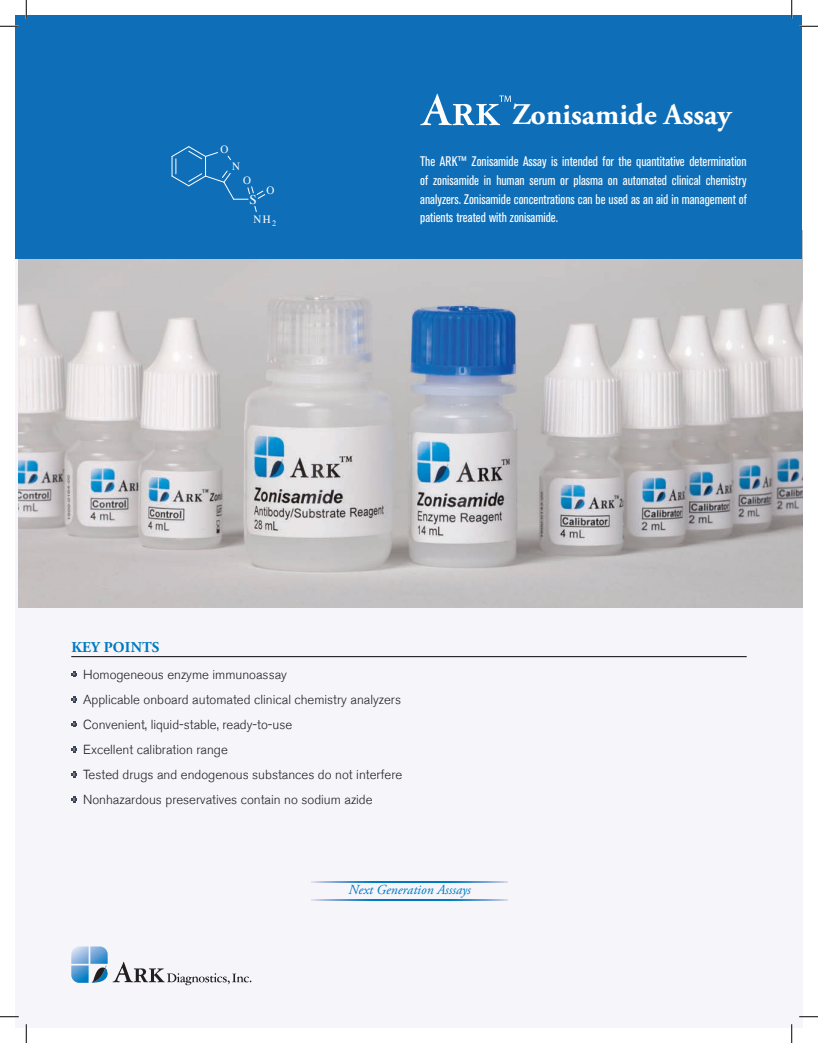
<style>
.page{position:relative;width:818px;height:1043px;background:#fff}
.page>*{position:absolute;margin:0;border:0;box-sizing:border-box;transform-origin:0 0}
.t1{font:700 30px "Adobe Garamond Pro";color:#fff}
.t2{font:700 15px "Adobe Garamond Pro";letter-spacing:.015em;color:#0078c0}
.t3{font:condensed 13.75px/18.8px "Akzidenz Grotesk BE";color:#fff;text-align:justify}
.t4{font:italic 13.75px "Adobe Garamond Pro";color:#0078c0}
.t5{font:13.25px "Times";color:#fff}
.t6{font:300 13.12px/25px "Akzidenz Grotesk BE";color:#231f20}
.t7{font:11.12px "Times";color:#fff}
</style>
<div class="page">
<div style="left:15px;top:254px;width:787px;height:774px;background:#f5f5fa"></div>
<img style="left:19px;top:230px;width:783px;height:377px">
<div style="left:15px;top:15px;width:786px;height:243px;background:#0f6eb8"></div>
<svg style="left:71px;top:946px;width:180px;height:39px"></svg>
<svg style="left:71px;top:671px;width:6px;height:6px"></svg>
<svg style="left:420px;top:94px;width:91px;height:31px"></svg>
<svg style="left:71px;top:696px;width:6px;height:6px"></svg>
<svg style="left:71px;top:721px;width:6px;height:6px"></svg>
<svg style="left:71px;top:746px;width:6px;height:6px"></svg>
<svg style="left:71px;top:771px;width:6px;height:6px"></svg>
<svg style="left:71px;top:796px;width:6px;height:6px"></svg>
<hr style="left:71px;top:656px;width:675px;height:1px;background:#040503">
<svg style="left:311px;top:899px;width:197px;height:1px"></svg>
<svg style="left:311px;top:881px;width:197px;height:1px"></svg>
<svg style="left:0;top:25px;width:19px;height:2px"></svg>
<svg style="left:799px;top:25px;width:19px;height:2px"></svg>
<svg style="left:0;top:1016px;width:19px;height:1px"></svg>
<svg style="left:799px;top:1016px;width:19px;height:1px"></svg>
<svg style="left:25px;top:0;width:2px;height:19px"></svg>
<svg style="left:25px;top:1024px;width:2px;height:18px"></svg>
<svg style="left:790px;top:0;width:2px;height:19px"></svg>
<svg style="left:791px;top:1024px;width:1px;height:18px"></svg>
<svg style="left:254px;top:206px;width:3px;height:6px"></svg>
<svg style="left:171px;top:146px;width:94px;height:54px"></svg>
<p class="t7" style="left:220px;top:139px;width:9px">O</p>
<p class="t7" style="left:232px;top:156px;width:9px">N</p>
<p class="t7" style="left:243px;top:170px;width:9px">O</p>
<p class="t5" style="left:249px;top:187px;width:9px">S</p>
<p class="t7" style="left:266px;top:180px;width:9px">O</p>
<p class="t7" style="left:253px;top:209px;width:24px">NH<sub>2</sub></p>
<h1 class="t1" style="left:512px;top:97px;width:221px">Zonisamide Assay</h1>
<p class="t3" style="left:420px;top:152px;width:328px">The ARK™ Zonisamide Assay is intended for the quantitative determination of zonisamide in human serum or plasma on automated clinical chemistry analyzers. Zonisamide concentrations can be used as an aid in management of patients treated with zonisamide.</p>
<p class="t2" style="left:71px;top:638px;width:89px">KEY POINTS</p>
<p class="t6" style="left:83px;top:661px;width:320px">Homogeneous enzyme immunoassay<br>Applicable onboard automated clinical chemistry analyzers Convenient, liquid-stable, ready-to-use<br>Excellent calibration range<br>Tested drugs and endogenous substances do not interfere Nonhazardous preservatives contain no sodium azide</p>
<p class="t4" style="left:348px;top:881px;width:124px">Next Generation Asssays</p>
</div>
